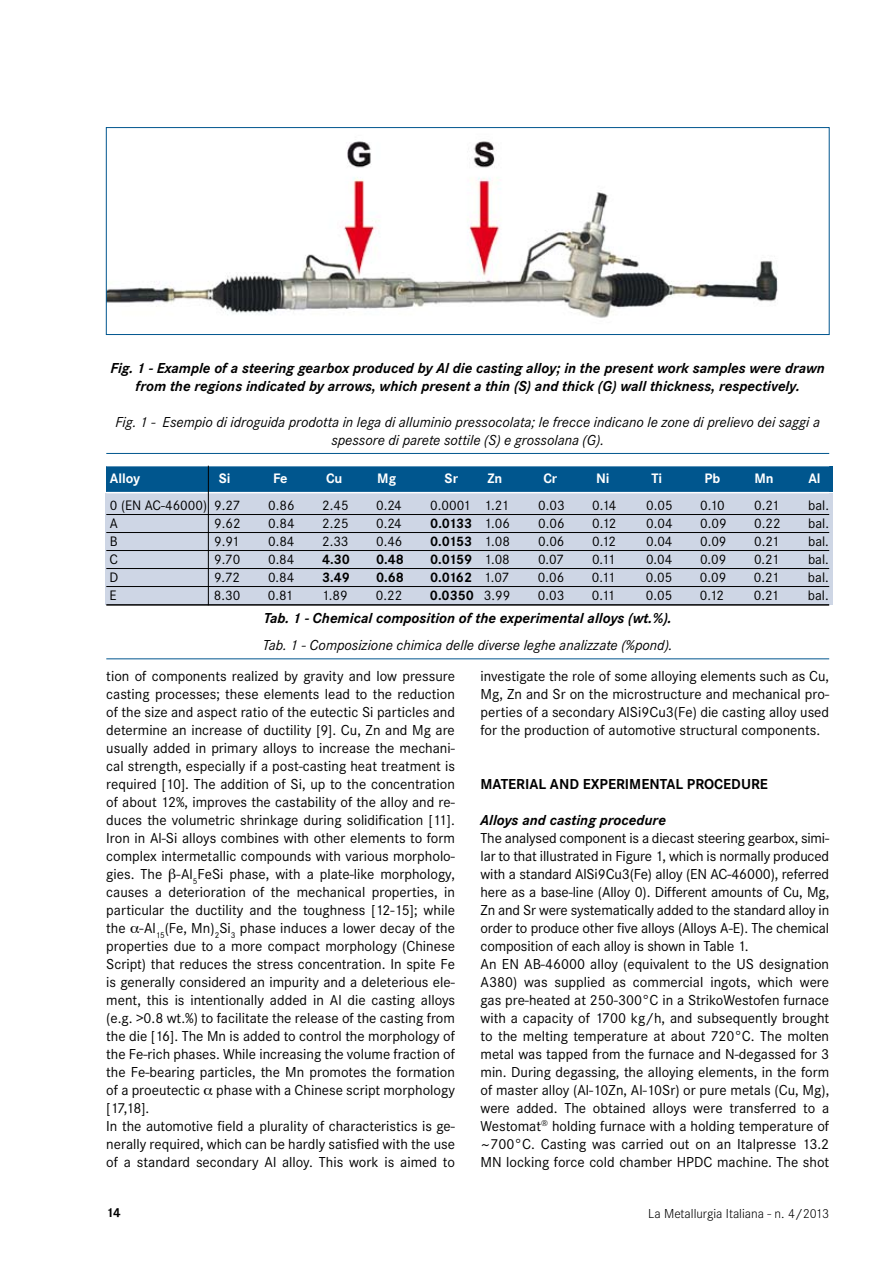
<style>
.page{position:relative;width:893px;height:1263px;background:#fff}
.page>*{position:absolute;margin:0;border:0;box-sizing:border-box;transform-origin:0 0}
.t1{font:15px/18px "Corporate S";color:#000}
.t2{font:italic 700 15px/18px "Corporate S";color:#000;text-align:center}
.t3{font:italic 15px/18px "Corporate S";color:#000;text-align:center}
.t4{font:700 15px "Corporate S";color:#000}
.t5{font:14.25px "Corporate S";color:#000}
.t6{font:700 14.25px "Corporate S";color:#000}
.t7{font:700 14.25px "Corporate S";color:#fff}
.t8{font:300 13.5px "Corporate S";color:#000}
.t9{font:700 13.5px "Corporate S";color:#000}
.s1{font-weight:400}
</style>
<div class="page">
<div style="left:106px;top:466px;width:726px;height:26px;background:#00568e"></div>
<div style="left:105px;top:493px;width:728px;height:112px;background:#ced6e5"></div>
<hr style="left:106px;top:514px;width:723px;height:1px;background:#000">
<hr style="left:106px;top:532px;width:723px;height:1px;background:#000">
<hr style="left:106px;top:550px;width:723px;height:1px;background:#000">
<hr style="left:106px;top:568px;width:723px;height:1px;background:#000">
<hr style="left:106px;top:586px;width:723px;height:1px;background:#000">
<hr style="left:106px;top:604px;width:723px;height:2px;background:#000">
<hr style="left:106px;top:658px;width:723px;height:1px;background:#00568e">
<img style="left:108px;top:141px;width:670px;height:177px">
<div style="left:106px;top:127px;width:724px;height:208px;border:1px solid #00568e"></div>
<hr style="left:106px;top:453px;width:723px;height:1px;background:#00568e">
<hr style="left:208px;top:466px;width:1px;height:139px;background:#000">
<p class="t2" style="left:111px;top:359px;width:716px">Fig. 1 - Example of a steering gearbox produced by Al die casting alloy; in the present work samples were drawn from the regions indicated by arrows, which present a thin (S) and thick (G) wall thickness, respectively.</p>
<p class="t3" style="left:115px;top:413px;width:706px">Fig. 1 - Esempio di idroguida prodotta in lega di alluminio pressocolata; le frecce indicano le zone di prelievo dei saggi a spessore di parete sottile (S) e grossolana (G).</p>
<p class="t7" style="left:110px;top:470px;width:32px">ALLOY</p>
<p class="t7" style="left:219px;top:470px;width:13px">SI</p>
<p class="t7" style="left:273px;top:470px;width:16px">FE</p>
<p class="t7" style="left:326px;top:470px;width:18px">CU</p>
<p class="t7" style="left:377px;top:470px;width:21px">MG</p>
<p class="t7" style="left:445px;top:470px;width:15px">SR</p>
<p class="t7" style="left:487px;top:470px;width:16px">ZN</p>
<p class="t7" style="left:543px;top:470px;width:39px">CR N</p>
<p class="t7" style="left:606px;top:470px;width:30px">I T</p>
<p class="t7" style="left:659px;top:470px;width:5px">I</p>
<p class="t7" style="left:704px;top:470px;width:17px">PB</p>
<p class="t7" style="left:754px;top:470px;width:21px">MN</p>
<p class="t7" style="left:808px;top:470px;width:14px">AL</p>
<p class="t5" style="left:110px;top:497px;width:132px">0 (EN AC-46000) 9.27</p>
<p class="t5" style="left:268px;top:497px;width:28px">0.86</p>
<p class="t5" style="left:322px;top:497px;width:28px">2.45</p>
<p class="t5" style="left:376px;top:497px;width:27px">0.24</p>
<p class="t5" style="left:430px;top:497px;width:80px">0.0001 1.21</p>
<p class="t5" style="left:538px;top:497px;width:28px">0.03</p>
<p class="t5" style="left:592px;top:497px;width:26px">0.14</p>
<p class="t5" style="left:646px;top:497px;width:28px">0.05</p>
<p class="t5" style="left:700px;top:497px;width:26px">0.10</p>
<p class="t5" style="left:754px;top:497px;width:27px">0.21</p>
<p class="t5" style="left:808px;top:497px;width:22px">bal.</p>
<p class="t5" style="left:110px;top:515px;width:10px">A</p>
<p class="t5" style="left:214px;top:515px;width:28px">9.62</p>
<p class="t5" style="left:268px;top:515px;width:28px">0.84</p>
<p class="t5" style="left:322px;top:515px;width:28px">2.25</p>
<p class="t5" style="left:376px;top:515px;width:27px">0.24</p>
<p class="t6" style="left:430px;top:515px;width:81px">0.0133 <span class="s1">1.06</span></p>
<p class="t5" style="left:538px;top:515px;width:28px">0.06</p>
<p class="t5" style="left:592px;top:515px;width:26px">0.12</p>
<p class="t5" style="left:646px;top:515px;width:28px">0.04</p>
<p class="t5" style="left:700px;top:515px;width:28px">0.09</p>
<p class="t5" style="left:754px;top:515px;width:28px">0.22</p>
<p class="t5" style="left:808px;top:515px;width:22px">bal.</p>
<p class="t5" style="left:110px;top:533px;width:9px">B</p>
<p class="t5" style="left:214px;top:533px;width:27px">9.91</p>
<p class="t5" style="left:268px;top:533px;width:28px">0.84</p>
<p class="t5" style="left:322px;top:533px;width:28px">2.33</p>
<p class="t5" style="left:376px;top:533px;width:28px">0.46</p>
<p class="t6" style="left:430px;top:533px;width:81px">0.0153 <span class="s1">1.08</span></p>
<p class="t5" style="left:538px;top:533px;width:28px">0.06</p>
<p class="t5" style="left:592px;top:533px;width:26px">0.12</p>
<p class="t5" style="left:646px;top:533px;width:28px">0.04</p>
<p class="t5" style="left:700px;top:533px;width:28px">0.09</p>
<p class="t5" style="left:754px;top:533px;width:27px">0.21</p>
<p class="t5" style="left:808px;top:533px;width:22px">bal.</p>
<p class="t5" style="left:110px;top:551px;width:10px">C</p>
<p class="t5" style="left:214px;top:551px;width:28px">9.70</p>
<p class="t5" style="left:268px;top:551px;width:28px">0.84</p>
<p class="t6" style="left:322px;top:551px;width:29px">4.30</p>
<p class="t6" style="left:376px;top:551px;width:29px">0.48</p>
<p class="t6" style="left:430px;top:551px;width:81px">0.0159 <span class="s1">1.08</span></p>
<p class="t5" style="left:538px;top:551px;width:27px">0.07</p>
<p class="t5" style="left:592px;top:551px;width:25px">0.11</p>
<p class="t5" style="left:646px;top:551px;width:28px">0.04</p>
<p class="t5" style="left:700px;top:551px;width:28px">0.09</p>
<p class="t5" style="left:754px;top:551px;width:27px">0.21</p>
<p class="t5" style="left:808px;top:551px;width:22px">bal.</p>
<p class="t5" style="left:110px;top:569px;width:10px">D</p>
<p class="t5" style="left:214px;top:569px;width:27px">9.72</p>
<p class="t5" style="left:268px;top:569px;width:28px">0.84</p>
<p class="t6" style="left:322px;top:569px;width:29px">3.49</p>
<p class="t6" style="left:376px;top:569px;width:29px">0.68</p>
<p class="t6" style="left:430px;top:569px;width:81px">0.0162 <span class="s1">1.07</span></p>
<p class="t5" style="left:538px;top:569px;width:28px">0.06</p>
<p class="t5" style="left:592px;top:569px;width:25px">0.11</p>
<p class="t5" style="left:646px;top:569px;width:28px">0.05</p>
<p class="t5" style="left:700px;top:569px;width:28px">0.09</p>
<p class="t5" style="left:754px;top:569px;width:27px">0.21</p>
<p class="t5" style="left:808px;top:569px;width:22px">bal.</p>
<p class="t5" style="left:109px;top:587px;width:9px">E</p>
<p class="t5" style="left:214px;top:587px;width:28px">8.30</p>
<p class="t5" style="left:268px;top:587px;width:27px">0.81</p>
<p class="t5" style="left:322px;top:587px;width:27px">1.89</p>
<p class="t5" style="left:376px;top:587px;width:28px">0.22</p>
<p class="t6" style="left:430px;top:587px;width:82px">0.0350 <span class="s1">3.99</span></p>
<p class="t5" style="left:538px;top:587px;width:28px">0.03</p>
<p class="t5" style="left:592px;top:587px;width:25px">0.11</p>
<p class="t5" style="left:646px;top:587px;width:28px">0.05</p>
<p class="t5" style="left:700px;top:587px;width:26px">0.12</p>
<p class="t5" style="left:754px;top:587px;width:27px">0.21</p>
<p class="t5" style="left:808px;top:587px;width:22px">bal.</p>
<p class="t2" style="left:264px;top:610px;width:409px">Tab. 1 - Chemical composition of the experimental alloys (wt.%).</p>
<p class="t3" style="left:263px;top:636px;width:411px">Tab. 1 - Composizione chimica delle diverse leghe analizzate (%pond).</p>
<p class="t1" style="left:106px;top:667px;width:350px">tion of components realized by gravity and low pressure casting processes; these elements lead to the reduction of the size and aspect ratio of the eutectic Si particles and determine an increase of ductility [9]. Cu, Zn and Mg are usually added in primary alloys to increase the mechani&shy;cal strength, especially if a post-casting heat treatment is required [10]. The addition of Si, up to the concentration of about 12%, improves the castability of the alloy and re&shy;duces the volumetric shrinkage during solidification [11].<br>Iron in Al-Si alloys combines with other elements to form complex intermetallic compounds with various morpholo&shy;gies. The -Al<sub>5</sub>FeSi phase, with a plate-like morphology, causes a deterioration of the mechanical properties, in particular the ductility and the toughness [12-15]; while the -Al<sub>15</sub>(Fe, Mn)<sub>2</sub>Si<sub>3</sub> phase induces a lower decay of the properties due to a more compact morphology (Chinese Script) that reduces the stress concentration. In spite Fe is generally considered an impurity and a deleterious ele&shy;ment, this is intentionally added in Al die casting alloys (e.g. &gt;0.8 wt.%) to facilitate the release of the casting from the die [16]. The Mn is added to control the morphology of the Fe-rich phases. While increasing the volume fraction of the Fe-bearing particles, the Mn promotes the formation of a proeutectic phase with a Chinese script morphology [17,18].<br>In the automotive field a plurality of characteristics is ge&shy;nerally required, which can be hardly satisfied with the use of a standard secondary Al alloy. This work is aimed to</p>
<p class="t1" style="left:480px;top:667px;width:350px;text-align:justify">investigate the role of some alloying elements such as Cu, Mg, Zn and Sr on the microstructure and mechanical pro&shy;perties of a secondary AlSi9Cu3(Fe) die casting alloy used for the production of automotive structural components.</p>
<p class="t4" style="left:480px;top:775px;width:287px">MATERIAL AND EXPERIMENTAL PROCEDURE</p>
<p class="t2" style="left:480px;top:811px;width:187px">Alloys and casting procedure</p>
<p class="t1" style="left:480px;top:829px;width:350px">The analysed component is a diecast steering gearbox, simi&shy;lar to that illustrated in Figure 1, which is normally produced with a standard AlSi9Cu3(Fe) alloy (EN AC-46000), referred here as a base-line (Alloy 0). Different amounts of Cu, Mg, Zn and Sr were systematically added to the standard alloy in order to produce other five alloys (Alloys A-E). The chemical composition of each alloy is shown in Table 1.<br>An EN AB-46000 alloy (equivalent to the US designation A380) was supplied as commercial ingots, which were gas pre-heated at 250-300°C in a StrikoWestofen furnace with a capacity of 1700 kg/h, and subsequently brought to the melting temperature at about 720°C. The molten metal was tapped from the furnace and N-degassed for 3 min. During degassing, the alloying elements, in the form of master alloy (Al-10Zn, Al-10Sr) or pure metals (Cu, Mg), were added. The obtained alloys were transferred to a Westomat<sup>®</sup> holding furnace with a holding temperature of ~700°C. Casting was carried out on an Italpresse 13.2<br>MN locking force cold chamber HPDC machine. The shot</p>
<p class="t9" style="left:106px;top:1205px;width:16px">14</p>
<p class="t8" style="left:648px;top:1206px;width:182px">La Metallurgia Italiana - n. 4/2013</p>
</div>
